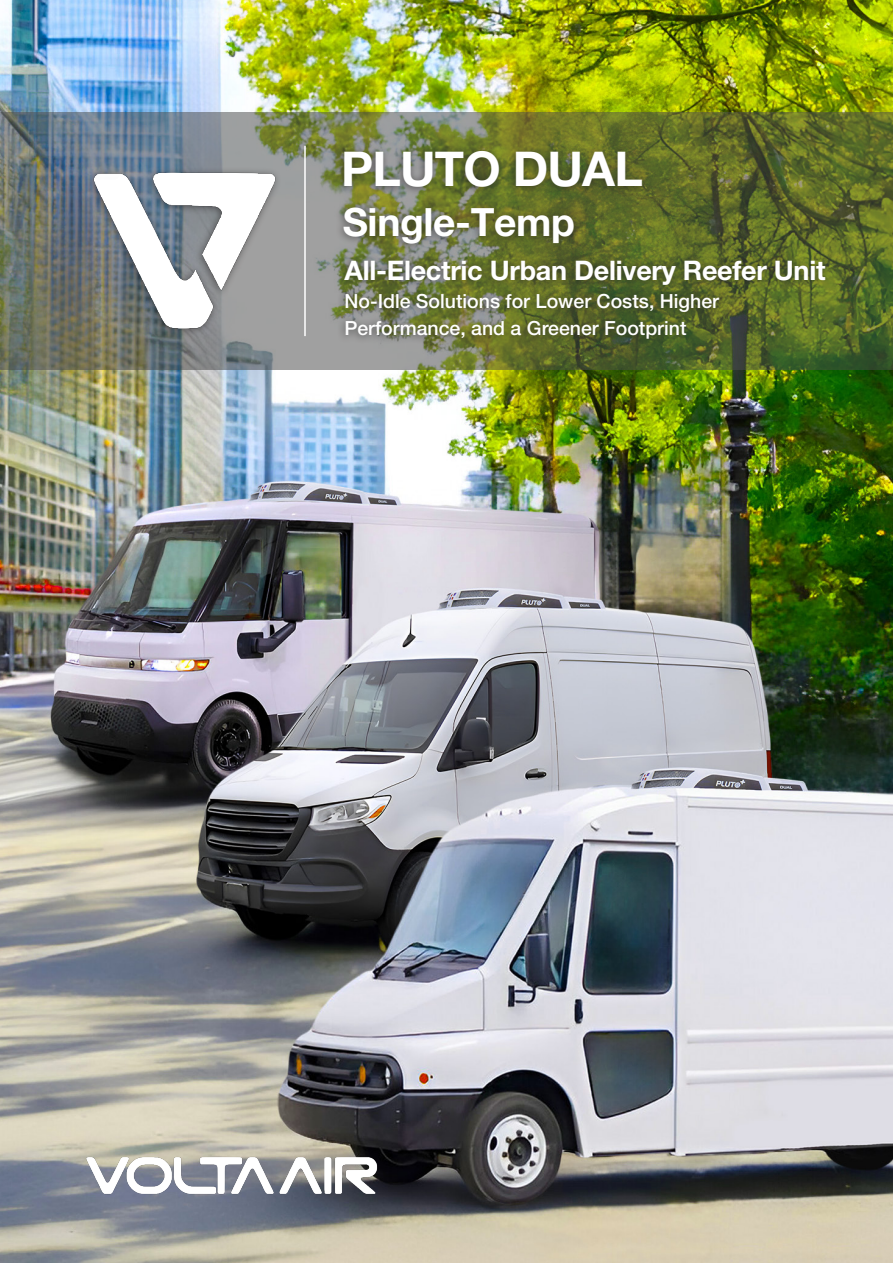
<style>
.page{position:relative;width:893px;height:1263px;background:#fff}
.page>*{position:absolute;margin:0;border:0;box-sizing:border-box;transform-origin:0 0}
.t1{font:700 48px "Helvetica Neue LT Pro";letter-spacing:-.015em;color:#fff}
.t2{font:700 39px "Helvetica Neue LT Pro";letter-spacing:-.01em;color:#fff}
.t3{font:700 27px "Helvetica Neue LT Pro";letter-spacing:-.01em;color:#fff}
.t4{font:500 19.5px/27.3px "Helvetica Neue LT Pro";color:#fff}
</style>
<div class="page">
<img style="left:0;top:0;width:893px;height:1263px">
<svg style="left:0;top:112px;width:893px;height:257px;background:#6a754d"></svg>
<img style="left:85px;top:1137px;width:304px;height:81px">
<div style="left:336px;top:145px;width:313px;height:51px;background:#231f20;opacity:.6"></div>
<div style="left:337px;top:288px;width:389px;height:60px;background:#231f20;opacity:.6"></div>
<div style="left:336px;top:253px;width:496px;height:41px;background:#231f20;opacity:.6"></div>
<img style="left:80px;top:146px;width:209px;height:201px">
<hr style="left:304px;top:146px;width:2px;height:190px;background:#fff">
<div style="left:335px;top:200px;width:246px;height:53px;background:#231f20;opacity:.6"></div>
<p class="t1" style="left:341px;top:140px;width:303px">PLUTO DUAL</p>
<p class="t2" style="left:343px;top:198px;width:234px">Single-Temp</p>
<p class="t3" style="left:344px;top:254px;width:483px">All-Electric Urban Delivery Reefer Unit</p>
<p class="t4" style="left:344px;top:287px;width:376px">No-Idle Solutions for Lower Costs, Higher<br>Performance, and a Greener Footprint</p>
</div>
